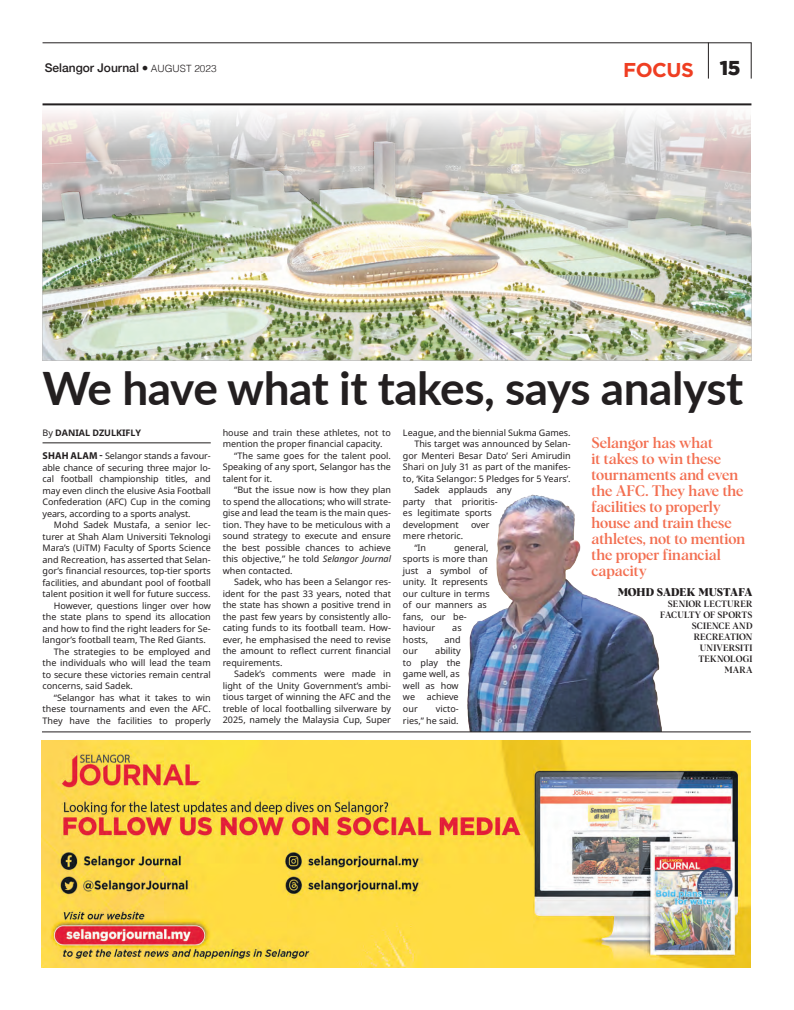
<style>
.page{position:relative;width:794px;height:1010px;background:#fff}
.page>*{position:absolute;margin:0;border:0;box-sizing:border-box;transform-origin:0 0}
._1st_LEAD{font:700 46px "Lato";letter-spacing:-.01em;color:#231f20}
.t1{font:700 20px "Gotham";letter-spacing:-.025em;color:#ef3e22}
.t2{font:900 20px "Gotham";color:#231f20}
.BODYTEXT{font:500 15px/16px "Albra";letter-spacing:-.005em;color:#f36f51}
.t3{font:500 12px "Helvetica Neue";color:#231f20}
.BODYTEXT-2{font:700 11px "Albra";letter-spacing:-.005em;color:#231f20}
.BODYTEXT-3{font:9px/11.5px "Noto Sans";color:#231f20;text-align:justify}
.Intro_Bold{font:9px/11.5px "Noto Sans";letter-spacing:-.01em;color:#231f20;text-align:justify}
.BODYTEXT-4{font:500 9px/11px "Albra";letter-spacing:.015em;color:#231f20;text-align:justify}
.Ruler{font:700 9px "Noto Sans";color:#231f20}
.s1{font-family:"Helvetica";font-weight:300;font-size:10px}
.s2{font-style:italic}
.s3{font-weight:400}
.s4{font-family:"Myriad Pro";font-weight:700;font-size:10px}
</style>
<div class="page">
<hr style="left:43px;top:43px;width:708px;height:1px;background:#231f20">
<hr style="left:43px;top:103px;width:708px;height:2px;background:#231f20">
<hr style="left:751px;top:43px;width:1px;height:36px;background:#231f20">
<hr style="left:708px;top:43px;width:1px;height:36px;background:#231f20">
<hr style="left:43px;top:442px;width:168px;height:1px;background:#231f20">
<img style="left:467px;top:494px;width:195px;height:237px">
<hr style="left:42px;top:731px;width:709px;height:1px;background:#231f20">
<img style="left:43px;top:255px;width:708px;height:105px">
<img style="left:43px;top:105px;width:708px;height:150px">
<img style="left:42px;top:740px;width:709px;height:226px">
<p class="t3" style="left:45px;top:58px;width:173px">Selangor Journal ● <span class="s1">AUGUST 2023</span></p>
<p class="t1" style="left:623px;top:56px;width:72px">FOCUS</p>
<p class="t2" style="left:720px;top:56px;width:22px">15</p>
<p class="_1st_LEAD" style="left:43px;top:354px;width:702px">We have what it takes, says analyst</p>
<p class="BODYTEXT" style="left:591px;top:433px;width:155px">Selangor has what<br>it takes to win these tournaments and even the AFC. They have the facilities to properly house and train these athletes, not to mention the proper financial capacity</p>
<p class="BODYTEXT-2" style="left:617px;top:583px;width:136px">MOHD SADEK MUSTAFA</p>
<p class="BODYTEXT-4" style="left:668px;top:597px;width:86px">SENIOR LECTURER</p>
<p class="BODYTEXT-4" style="left:692px;top:608px;width:62px;text-indent:-32px">FACULTY OF SPORTS SCIENCE AND RECREATION</p>
<p class="BODYTEXT-4" style="left:700px;top:641px;width:54px">UNIVERSITI</p>
<p class="BODYTEXT-4" style="left:698px;top:652px;width:56px">TEKNOLOGI</p>
<p class="BODYTEXT-4" style="left:724px;top:663px;width:29px">MARA</p>
<p class="BODYTEXT-3" style="left:223px;top:426px;width:170px">house and train these athletes, not to mention the proper financial capacity.</p>
<p class="BODYTEXT-3" style="left:223px;top:449px;width:170px;text-indent:11px">“The same goes for the talent pool.<br>Speaking of any sport, Selangor has the talent for it.</p>
<p class="BODYTEXT-3" style="left:223px;top:484px;width:170px;text-indent:11px">“But the issue now is how they plan to spend the allocations; who will strate&shy;gise and lead the team is the main ques&shy;tion. They have to be meticulous with a sound strategy to execute and ensure the best possible chances to achieve this objective,” he told <span class="s2">Selangor Journal </span>when contacted.</p>
<p class="BODYTEXT-3" style="left:223px;top:576px;width:170px;text-indent:11px">Sadek, who has been a Selangor res&shy;ident for the past 33 years, noted that the state has shown a positive trend in the past few years by consistently allo&shy;cating funds to its football team. How&shy;ever, he emphasised the need to revise the amount to reflect current financial requirements.</p>
<p class="BODYTEXT-3" style="left:223px;top:668px;width:170px;text-indent:11px">Sadek’s comments were made in light of the Unity Government’s ambi&shy;tious target of winning the AFC and the treble of local footballing silverware by 2025, namely the Malaysia Cup, Super</p>
<p class="BODYTEXT-3" style="left:403px;top:427px;width:169px">League, and the biennial Sukma Games.</p>
<p class="BODYTEXT-3" style="left:403px;top:438px;width:169px;text-indent:11px">This target was announced by Selan&shy;gor Menteri Besar Dato’ Seri Amirudin Shari on July 31 as part of the manifes&shy;to, ‘Kita Selangor: 5 Pledges for 5 Years’.</p>
<p class="BODYTEXT-3" style="left:403px;top:484px;width:110px;text-align:left;text-indent:11px">Sadek applauds any party that prioritis-<br>es legitimate sports development</p>
<p class="Ruler" style="left:43px;top:426px;width:100px"><span class="s3">By</span> DANIAL DZULKIFLY</p>
<p class="Intro_Bold" style="left:43px;top:450px;width:170px"><span class="s4">SHAH ALAM -</span> Selangor stands a favour&shy;able chance of securing three major lo&shy;cal football championship titles, and may even clinch the elusive Asia Football Confederation (AFC) Cup in the coming years, according to a sports analyst.</p>
<p class="BODYTEXT-3" style="left:43px;top:519px;width:170px;text-indent:11px">Mohd Sadek Mustafa, a senior lec&shy;turer at Shah Alam Universiti Teknologi Mara’s (UiTM) Faculty of Sports Science and Recreation, has asserted that Selan&shy;gor’s financial resources, top-tier sports facilities, and abundant pool of football talent position it well for future success.</p>
<p class="BODYTEXT-3" style="left:43px;top:599px;width:170px;text-indent:11px">However, questions linger over how the state plans to spend its allocation and how to find the right leaders for Se&shy;langor’s football team, The Red Giants.</p>
<p class="BODYTEXT-3" style="left:43px;top:645px;width:170px;text-indent:11px">The strategies to be employed and the individuals who will lead the team to secure these victories remain central concerns, said Sadek.</p>
<p class="BODYTEXT-3" style="left:43px;top:691px;width:170px;text-indent:11px">“Selangor has what it takes to win these tournaments and even the AFC.<br>They have the facilities to properly</p>
<p class="BODYTEXT-3" style="left:471px;top:519px;width:20px">over</p>
<p class="BODYTEXT-3" style="left:403px;top:530px;width:62px">mere rhetoric.</p>
<p class="BODYTEXT-3" style="left:414px;top:542px;width:13px">“In</p>
<p class="BODYTEXT-3" style="left:403px;top:542px;width:88px;text-align:left;text-indent:51px">general, sports is more than just a symbol of unity. It represents our culture in terms of our manners as fans, our be&shy;haviour</p>
<p class="BODYTEXT-3" style="left:452px;top:622px;width:11px">as</p>
<p class="BODYTEXT-3" style="left:403px;top:634px;width:27px">hosts,</p>
<p class="BODYTEXT-3" style="left:444px;top:634px;width:18px">and</p>
<p class="BODYTEXT-3" style="left:403px;top:645px;width:16px">our</p>
<p class="BODYTEXT-3" style="left:403px;top:645px;width:59px;text-align:left;text-indent:32px">ability to play the game well, as well as how we</p>
<p class="BODYTEXT-3" style="left:427px;top:691px;width:33px">achieve</p>
<p class="BODYTEXT-3" style="left:403px;top:703px;width:57px;text-align:right">victo-<br>ries,” he said.</p>
<p class="BODYTEXT-3" style="left:403px;top:703px;width:16px">our</p>
</div>
